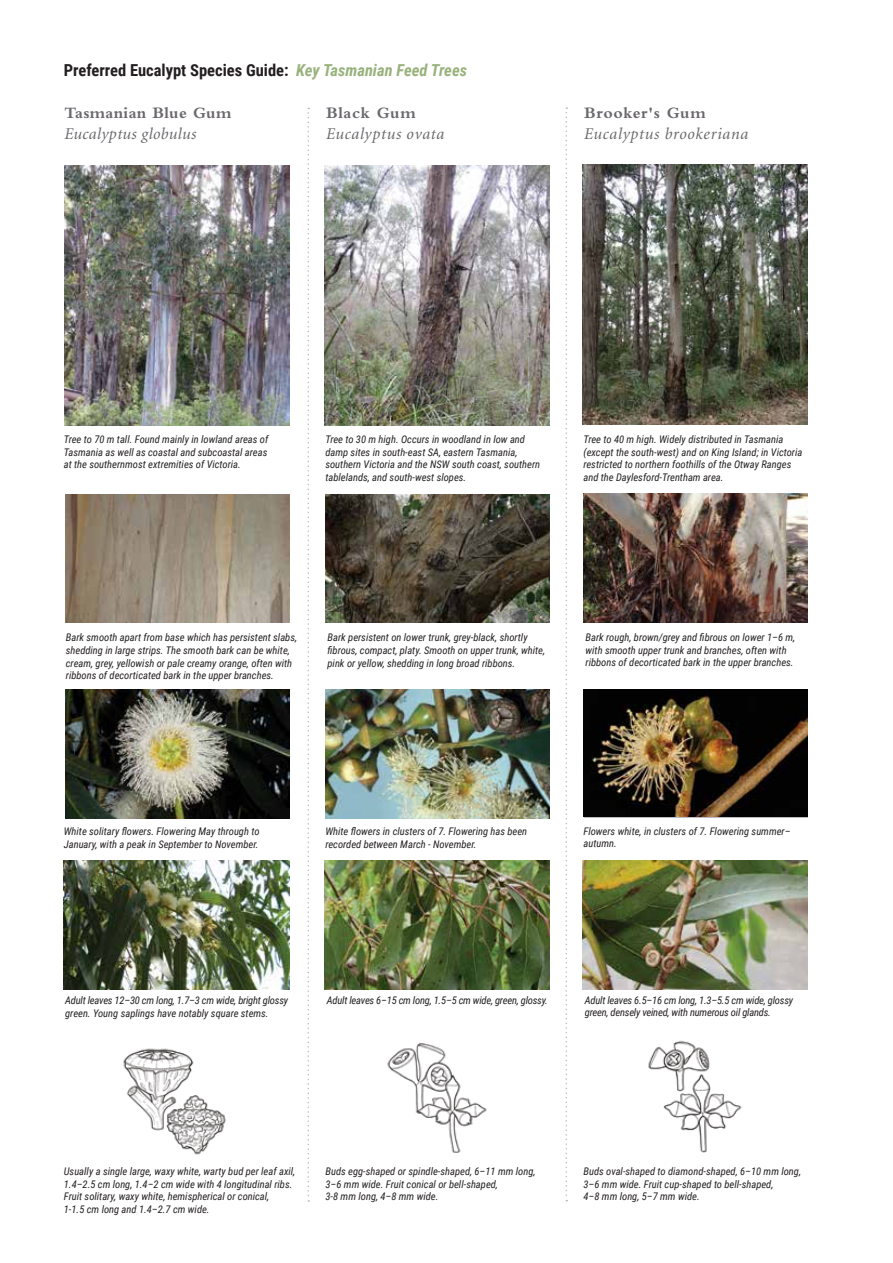
<style>
.page{position:relative;width:893px;height:1263px;background:#fff}
.page>*{position:absolute;margin:0;border:0;box-sizing:border-box;transform-origin:0 0}
.t1{font:700 16.5px "Roboto Condensed";color:#231f20}
.t2{font:italic 16.5px "Minion";letter-spacing:.04em;color:#6b686d}
.t3{font:700 16.5px "Bembo Std";letter-spacing:.04em;color:#6b686d}
.t4{font:italic 16.5px "Minion";letter-spacing:.02em;color:#6b686d}
.t5{font:700 16.5px "Bembo Std";letter-spacing:.02em;color:#6b686d}
.t6{font:italic 10.5px/12.6px "Roboto Condensed";color:#231f20}
.t7{font:italic 10.5px/12.6px "Roboto Condensed";letter-spacing:-.02em;color:#231f20}
.s1{font-style:italic;color:#99b27d}
</style>
<div class="page">
<hr style="left:892px;top:0;width:1px;height:1263px;background:#dce2d0">
<svg style="left:308px;top:108px;width:1px;height:1094px"></svg>
<img style="left:123px;top:1048px;width:103px;height:107px">
<img style="left:387px;top:1043px;width:100px;height:110px">
<img style="left:64px;top:165px;width:225px;height:260px">
<img style="left:65px;top:689px;width:224px;height:129px">
<img style="left:64px;top:861px;width:225px;height:129px">
<img style="left:65px;top:494px;width:224px;height:129px">
<img style="left:325px;top:165px;width:224px;height:260px">
<img style="left:326px;top:689px;width:223px;height:129px">
<img style="left:324px;top:861px;width:225px;height:129px">
<img style="left:326px;top:494px;width:223px;height:129px">
<svg style="left:566px;top:107px;width:1px;height:1094px"></svg>
<img style="left:648px;top:1040px;width:94px;height:113px">
<img style="left:583px;top:165px;width:224px;height:260px">
<img style="left:584px;top:689px;width:223px;height:128px">
<img style="left:582px;top:860px;width:225px;height:129px">
<img style="left:584px;top:494px;width:223px;height:129px">
<h1 class="t1" style="left:64px;top:59px;width:405px">Preferred Eucalypt Species Guide: <span class="s1">Key Tasmanian Feed Trees</span></h1>
<h1 class="t5" style="left:65px;top:104px;width:168px">Tasmanian Blue Gum</h1>
<h1 class="t4" style="left:65px;top:126px;width:133px">Eucalyptus globulus</h1>
<h1 class="t3" style="left:326px;top:104px;width:91px">Black Gum</h1>
<h1 class="t2" style="left:326px;top:126px;width:120px">Eucalyptus ovata</h1>
<h1 class="t3" style="left:584px;top:104px;width:123px">Brooker's Gum</h1>
<h1 class="t2" style="left:584px;top:126px;width:165px">Eucalyptus brookeriana</h1>
<p class="t6" style="left:64px;top:433px;width:206px;text-align:justify">Tree to 70 m tall. Found mainly in lowland areas of Tasmania as well as coastal and subcoastal areas at the southernmost extremities of Victoria.</p>
<p class="t6" style="left:325px;top:433px;width:216px">Tree to 30 m high. Occurs in woodland in low and damp sites in south-east SA, eastern Tasmania, southern Victoria and the NSW south coast, southern tablelands, and south-west slopes.</p>
<p class="t6" style="left:583px;top:432px;width:220px">Tree to 40 m high. Widely distributed in Tasmania (except the south-west) and on King Island; in Victoria restricted to northern foothills of the Otway Ranges and the Daylesford-Trentham area.</p>
<p class="t6" style="left:66px;top:631px;width:233px">Bark smooth apart from base which has persistent slabs, shedding in large strips. The smooth bark can be white, cream, grey, yellowish or pale creamy orange, often with ribbons of decorticated bark in the upper branches.</p>
<p class="t6" style="left:328px;top:631px;width:219px">Bark persistent on lower trunk, grey-black, shortly fibrous, compact, platy. Smooth on upper trunk, white, pink or yellow, shedding in long broad ribbons.</p>
<p class="t6" style="left:586px;top:631px;width:211px">Bark rough, brown/grey and fibrous on lower 1–6 m, with smooth upper trunk and branches, often with ribbons of decorticated bark in the upper branches.</p>
<p class="t6" style="left:64px;top:824px;width:197px">White solitary flowers. Flowering May through to<br>January, with a peak in September to November.</p>
<p class="t6" style="left:325px;top:824px;width:203px">White flowers in clusters of 7. Flowering has been recorded between March - November.</p>
<p class="t6" style="left:583px;top:824px;width:209px">Flowers white, in clusters of 7. Flowering summer– autumn.</p>
<p class="t6" style="left:65px;top:994px;width:224px">Adult leaves 12–30 cm long, 1.7–3 cm wide, bright glossy green. Young saplings have notably square stems.</p>
<p class="t7" style="left:327px;top:994px;width:223px">Adult leaves 6–15 cm long, 1.5–5 cm wide, green, glossy.</p>
<p class="t7" style="left:585px;top:993px;width:210px">Adult leaves 6.5–16 cm long, 1.3–5.5 cm wide, glossy green, densely veined, with numerous oil glands.</p>
<p class="t6" style="left:64px;top:1165px;width:233px">Usually a single large, waxy white, warty bud per leaf axil, 1.4–2.5 cm long, 1.4–2 cm wide with 4 longitudinal ribs.<br>Fruit solitary, waxy white, hemispherical or conical,<br>1-1.5 cm long and 1.4–2.7 cm wide.</p>
<p class="t6" style="left:325px;top:1165px;width:211px">Buds egg-shaped or spindle-shaped, 6–11 mm long,<br>3–6 mm wide. Fruit conical or bell-shaped,<br>3-8 mm long, 4–8 mm wide.</p>
<p class="t6" style="left:583px;top:1164px;width:219px">Buds oval-shaped to diamond-shaped, 6–10 mm long,<br>3–6 mm wide. Fruit cup-shaped to bell-shaped,<br>4–8 mm long, 5–7 mm wide.</p>
</div>
